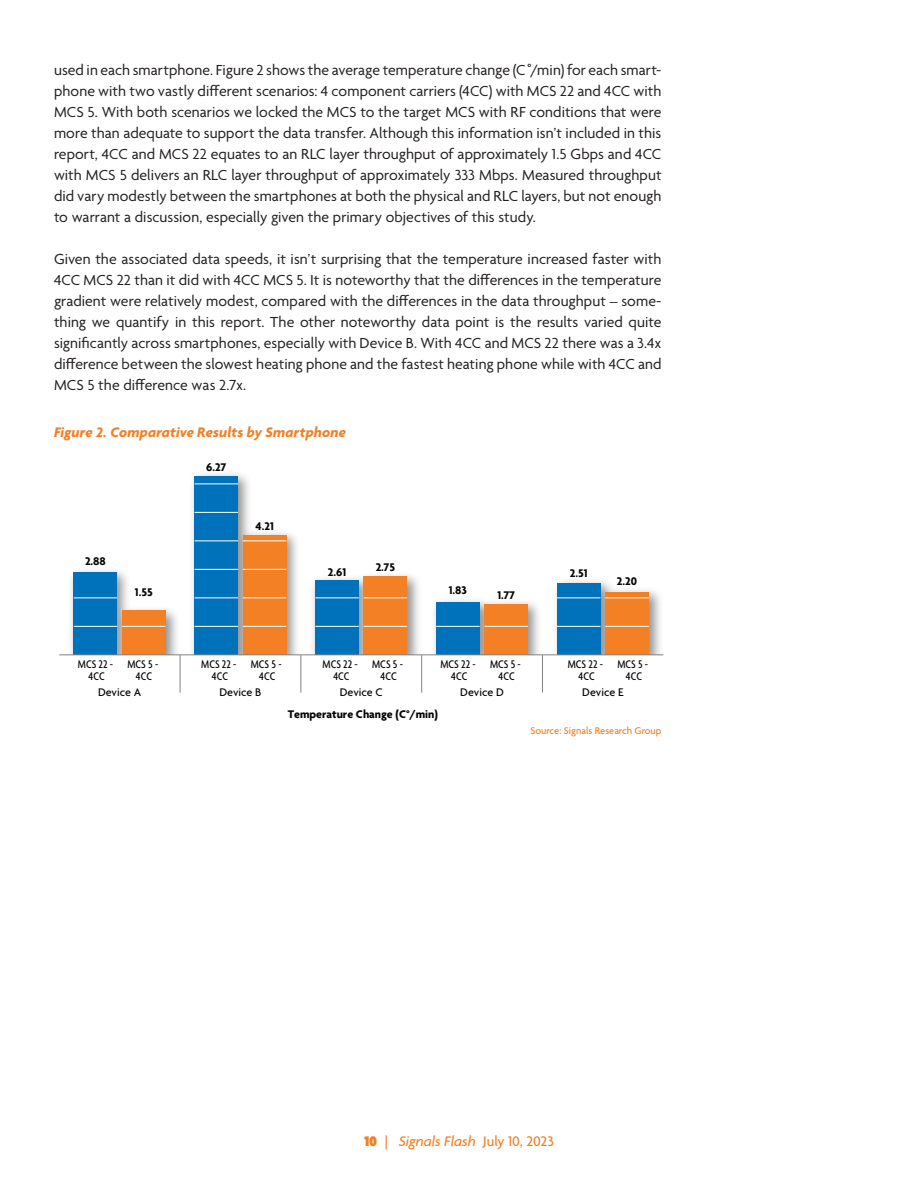
<style>
.page{position:relative;width:918px;height:1188px;background:#fff}
.page>*{position:absolute;margin:0;border:0;box-sizing:border-box;transform-origin:0 0}
.t1{font:15.75px/21px "Agenda";letter-spacing:.005em;color:#231f20;text-align:justify}
.t2{font:italic 700 15px "Agenda";letter-spacing:.01em;color:#f48026}
.t3{font:500 15px "Agenda";color:#f48026}
.t4{font:500 condensed 12px/12px "Agenda";color:#050504;text-align:center}
.t5{font:700 12px "Agenda";color:#050504}
.t6{font:500 12px "Agenda";color:#050504}
.t7{font:500 10.5px "Agenda";color:#f48026}
.s1{font-weight:900}
.s2{font-style:italic}
</style>
<div class="page">
<img style="left:71px;top:474px;width:593px;height:182px">
<div style="left:122px;top:611px;width:44px;height:44px;background:#f48026"></div>
<div style="left:243px;top:535px;width:43px;height:120px;background:#f48026"></div>
<div style="left:364px;top:576px;width:43px;height:79px;background:#f48026"></div>
<div style="left:485px;top:604px;width:43px;height:51px;background:#f48026"></div>
<div style="left:605px;top:592px;width:44px;height:63px;background:#f48026"></div>
<div style="left:74px;top:573px;width:43px;height:82px;background:#0072bc"></div>
<div style="left:195px;top:476px;width:43px;height:179px;background:#0072bc"></div>
<div style="left:315px;top:580px;width:44px;height:75px;background:#0072bc"></div>
<div style="left:436px;top:603px;width:44px;height:52px;background:#0072bc"></div>
<div style="left:557px;top:583px;width:43px;height:72px;background:#0072bc"></div>
<hr style="left:74px;top:626px;width:575px;height:1px;background:#fff">
<hr style="left:74px;top:597px;width:575px;height:1px;background:#fff">
<hr style="left:74px;top:569px;width:575px;height:1px;background:#fff">
<hr style="left:74px;top:540px;width:575px;height:1px;background:#fff">
<hr style="left:74px;top:512px;width:575px;height:1px;background:#fff">
<hr style="left:74px;top:484px;width:575px;height:1px;background:#fff">
<div style="left:61px;top:655px;width:602px;height:45px;background:#fff"></div>
<hr style="left:59px;top:654px;width:604px;height:1px;background:#808285">
<hr style="left:180px;top:655px;width:1px;height:38px;background:#808285">
<hr style="left:300px;top:655px;width:1px;height:38px;background:#808285">
<hr style="left:421px;top:655px;width:1px;height:38px;background:#808285">
<hr style="left:542px;top:655px;width:1px;height:38px;background:#808285">
<p class="t1" style="left:54px;top:60px;width:609px">used in each smartphone. Figure 2 shows the average temperature change (C˚/min) for each smart&shy;phone with two vastly different scenarios: 4 component carriers (4CC) with MCS 22 and 4CC with MCS 5. With both scenarios we locked the MCS to the target MCS with RF conditions that were more than adequate to support the data transfer. Although this information isn’t included in this report, 4CC and MCS 22 equates to an RLC layer throughput of approximately 1.5 Gbps and 4CC with MCS 5 delivers an RLC layer throughput of approximately 333 Mbps. Measured throughput did vary modestly between the smartphones at both the physical and RLC layers, but not enough to warrant a discussion, especially given the primary objectives of this study.</p>
<p class="t1" style="left:54px;top:249px;width:609px">Given the associated data speeds, it isn’t surprising that the temperature increased faster with 4CC MCS 22 than it did with 4CC MCS 5. It is noteworthy that the differences in the temperature gradient were relatively modest, compared with the differences in the data throughput – some&shy;thing we quantify in this report. The other noteworthy data point is the results varied quite significantly across smartphones, especially with Device B. With 4CC and MCS 22 there was a 3.4x difference between the slowest heating phone and the fastest heating phone while with 4CC and MCS 5 the difference was 2.7x.</p>
<p class="t2" style="left:54px;top:424px;width:294px">Figure 2. Comparative Results by Smartphone</p>
<p class="t5" style="left:85px;top:555px;width:22px">2.88</p>
<p class="t5" style="left:135px;top:586px;width:19px">1.55</p>
<p class="t5" style="left:206px;top:461px;width:22px">6.27</p>
<p class="t5" style="left:256px;top:520px;width:20px">4.21</p>
<p class="t5" style="left:328px;top:565px;width:20px">2.61</p>
<p class="t5" style="left:376px;top:561px;width:21px">2.75</p>
<p class="t5" style="left:449px;top:584px;width:20px">1.83</p>
<p class="t5" style="left:497px;top:588px;width:19px">1.77</p>
<p class="t5" style="left:570px;top:566px;width:19px">2.51</p>
<p class="t5" style="left:617px;top:575px;width:22px">2.20</p>
<p class="t4" style="left:78px;top:659px;width:37px">MCS 22 -<br>4CC</p>
<p class="t4" style="left:251px;top:658px;width:32px">MCS 5 -<br>4CC</p>
<p class="t4" style="left:128px;top:658px;width:32px">MCS 5 -<br>4CC</p>
<p class="t4" style="left:201px;top:659px;width:37px">MCS 22 -<br>4CC</p>
<p class="t4" style="left:372px;top:658px;width:32px">MCS 5 -<br>4CC</p>
<p class="t4" style="left:323px;top:659px;width:37px">MCS 22 -<br>4CC</p>
<p class="t4" style="left:490px;top:658px;width:32px">MCS 5 -<br>4CC</p>
<p class="t4" style="left:441px;top:659px;width:37px">MCS 22 -<br>4CC</p>
<p class="t4" style="left:617px;top:658px;width:32px">MCS 5 -<br>4CC</p>
<p class="t4" style="left:568px;top:659px;width:37px">MCS 22 -<br>4CC</p>
<p class="t6" style="left:98px;top:686px;width:45px">Device A</p>
<p class="t6" style="left:219px;top:686px;width:44px">Device B</p>
<p class="t6" style="left:340px;top:686px;width:45px">Device C</p>
<p class="t6" style="left:460px;top:686px;width:45px">Device D</p>
<p class="t6" style="left:582px;top:686px;width:43px">Device E</p>
<p class="t5" style="left:288px;top:708px;width:152px">Temperature Change (C°/min)</p>
<p class="t7" style="left:530px;top:725px;width:133px">Source: Signals Research Group</p>
<p class="t3" style="left:364px;top:1133px;width:191px"><span class="s1">10</span> | <span class="s2">Signals Flash</span> July 10, 2023</p>
</div>
